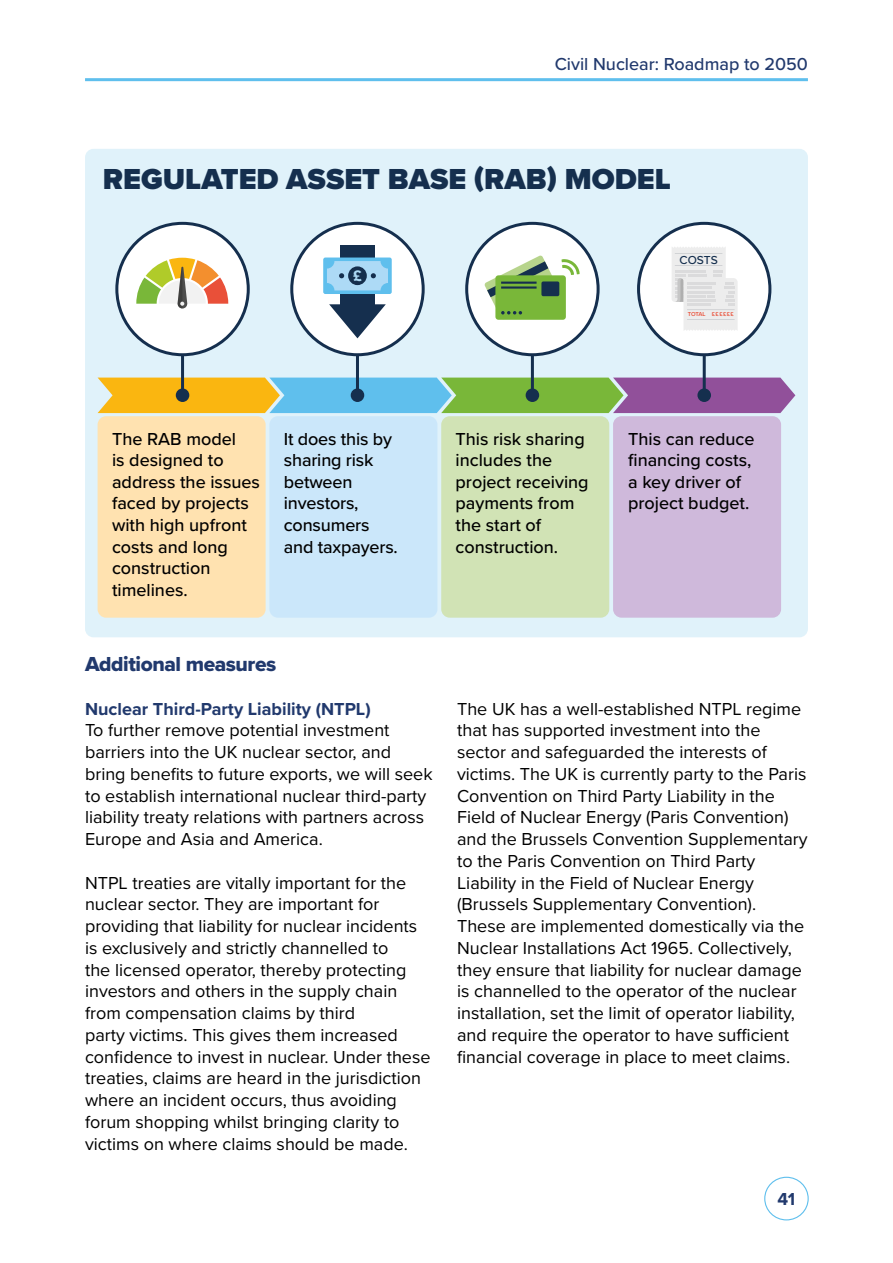
<style>
.page{position:relative;width:893px;height:1263px;background:#fff}
.page>*{position:absolute;margin:0;border:0;box-sizing:border-box;transform-origin:0 0}
.t1{font:30px "Proxima Nova Black 5";color:#152f4e}
.t2{font:21px "Proxima Nova Extrabld";letter-spacing:-.02em;color:#21396d}
.Body{font:18px/21.8px "Proxima Nova";color:#000}
.t3{font:18px/21.6px "Proxima Nova Medium 5";color:#000}
.t4{font:700 18px "Proxima Nova";color:#21396d}
.t5{font:500 18px "Proxima Nova";color:#21396d}
.t6{font:15.9px "Proxima Nova Bold 4";color:#addaf6}
.t7{font:12px "Proxima Nova Medium 5";color:#152f4e}
.t8{font:6px "Proxima Nova Semibold 2";letter-spacing:-.025em;color:#e95039}
</style>
<div class="page">
<div style="left:85px;top:149px;width:723px;height:488px;background:#e0f2fa;border-radius:9px"></div>
<div style="left:638px;top:223px;width:132px;height:132px;background:#fff;border-radius:50%"></div>
<div style="left:637px;top:222px;width:134px;height:134px;border:3px solid #152f4e;border-radius:50%"></div>
<svg style="left:672px;top:247px;width:66px;height:84px"></svg>
<div style="left:292px;top:223px;width:131px;height:132px;background:#fff;border-radius:50%"></div>
<div style="left:290px;top:222px;width:135px;height:134px;border:3px solid #152f4e;border-radius:50%"></div>
<div style="left:340px;top:245px;width:35px;height:59px;background:#152f4e"></div>
<svg style="left:329px;top:304px;width:57px;height:34px"></svg>
<div style="left:98px;top:416px;width:168px;height:202px;background:#ffe2b0;border-radius:9px"></div>
<div style="left:269px;top:416px;width:168px;height:202px;background:#cbe7fa;border-radius:9px"></div>
<div style="left:441px;top:416px;width:168px;height:202px;background:#d1e3b5;border-radius:9px"></div>
<div style="left:613px;top:416px;width:168px;height:202px;background:#cfb9db;border-radius:9px"></div>
<svg style="left:98px;top:378px;width:697px;height:35px;background:#9ba279"></svg>
<div style="left:117px;top:223px;width:131px;height:132px;background:#fff;border-radius:50%"></div>
<div style="left:115px;top:222px;width:135px;height:134px;border:3px solid #152f4e;border-radius:50%"></div>
<hr style="left:356px;top:355px;width:3px;height:41px;background:#152f4e">
<div style="left:351px;top:388px;width:13px;height:14px;background:#152f4e;border-radius:50%"></div>
<div style="left:467px;top:223px;width:131px;height:132px;background:#fff;border-radius:50%"></div>
<div style="left:465px;top:222px;width:135px;height:134px;border:3px solid #152f4e;border-radius:50%"></div>
<hr style="left:531px;top:355px;width:3px;height:41px;background:#152f4e">
<div style="left:526px;top:388px;width:13px;height:14px;background:#152f4e;border-radius:50%"></div>
<hr style="left:703px;top:355px;width:3px;height:41px;background:#152f4e">
<div style="left:697px;top:388px;width:14px;height:14px;background:#152f4e;border-radius:50%"></div>
<hr style="left:181px;top:355px;width:3px;height:41px;background:#152f4e">
<div style="left:176px;top:388px;width:13px;height:14px;background:#152f4e;border-radius:50%"></div>
<svg style="left:484px;top:255px;width:96px;height:65px"></svg>
<div style="left:323px;top:258px;width:69px;height:36px;background:#5fbfed;border-radius:2px"></div>
<div style="left:327px;top:261px;width:61px;height:29px;background:#addaf6;border-radius:7px"></div>
<div style="left:348px;top:266px;width:19px;height:19px;background:#152f4e;border-radius:50%"></div>
<svg style="left:371px;top:273px;width:5px;height:5px"></svg>
<svg style="left:339px;top:273px;width:5px;height:5px"></svg>
<svg style="left:136px;top:258px;width:92px;height:50px"></svg>
<div style="left:764px;top:1177px;width:45px;height:43px;border:1px solid #5fbfed;border-radius:50%"></div>
<hr style="left:85px;top:78px;width:723px;height:3px;background:#5fbfed">
<p class="t5" style="left:555px;top:50px;width:255px">Civil Nuclear: Roadmap to 2050</p>
<h1 class="t1" style="left:103px;top:156px;width:570px">REGULATED ASSET BASE (RAB) MODEL</h1>
<p class="t6" style="left:353px;top:264px;width:10px">£</p>
<p class="t7" style="left:679px;top:251px;width:40px">COSTS</p>
<p class="t8" style="left:688px;top:310px;width:48px">TOTAL ££££££</p>
<p class="t3" style="left:112px;top:427px;width:149px">The RAB model<br>is designed to address the issues faced by projects with high upfront costs and long construction timelines.</p>
<p class="t3" style="left:284px;top:427px;width:116px">It does this by sharing risk between investors, consumers and taxpayers.</p>
<p class="t3" style="left:456px;top:427px;width:135px">This risk sharing includes the project receiving payments from the start of construction.</p>
<p class="t3" style="left:628px;top:427px;width:128px">This can reduce financing costs, a key driver of project budget.</p>
<h2 class="t2" style="left:85px;top:648px;width:193px">Additional measures</h2>
<h3 class="t4" style="left:85px;top:695px;width:287px">Nuclear Third-Party Liability (NTPL)</h3>
<p class="Body" style="left:85px;top:719px;width:349px">To further remove potential investment barriers into the UK nuclear sector, and bring benefits to future exports, we will seek to establish international nuclear third-party liability treaty relations with partners across Europe and Asia and America.</p>
<p class="Body" style="left:85px;top:871px;width:347px">NTPL treaties are vitally important for the nuclear sector. They are important for providing that liability for nuclear incidents is exclusively and strictly channelled to<br>the licensed operator, thereby protecting investors and others in the supply chain from compensation claims by third<br>party victims. This gives them increased confidence to invest in nuclear. Under these treaties, claims are heard in the jurisdiction where an incident occurs, thus avoiding forum shopping whilst bringing clarity to victims on where claims should be made.</p>
<p class="Body" style="left:457px;top:697px;width:352px">The UK has a well-established NTPL regime that has supported investment into the sector and safeguarded the interests of victims. The UK is currently party to the Paris Convention on Third Party Liability in the Field of Nuclear Energy (Paris Convention) and the Brussels Convention Supplementary to the Paris Convention on Third Party Liability in the Field of Nuclear Energy (Brussels Supplementary Convention).<br>These are implemented domestically via the Nuclear Installations Act 1965. Collectively, they ensure that liability for nuclear damage is channelled to the operator of the nuclear installation, set the limit of operator liability, and require the operator to have sufficient financial coverage in place to meet claims.</p>
<p class="t4" style="left:778px;top:1185px;width:19px">41</p>
</div>
